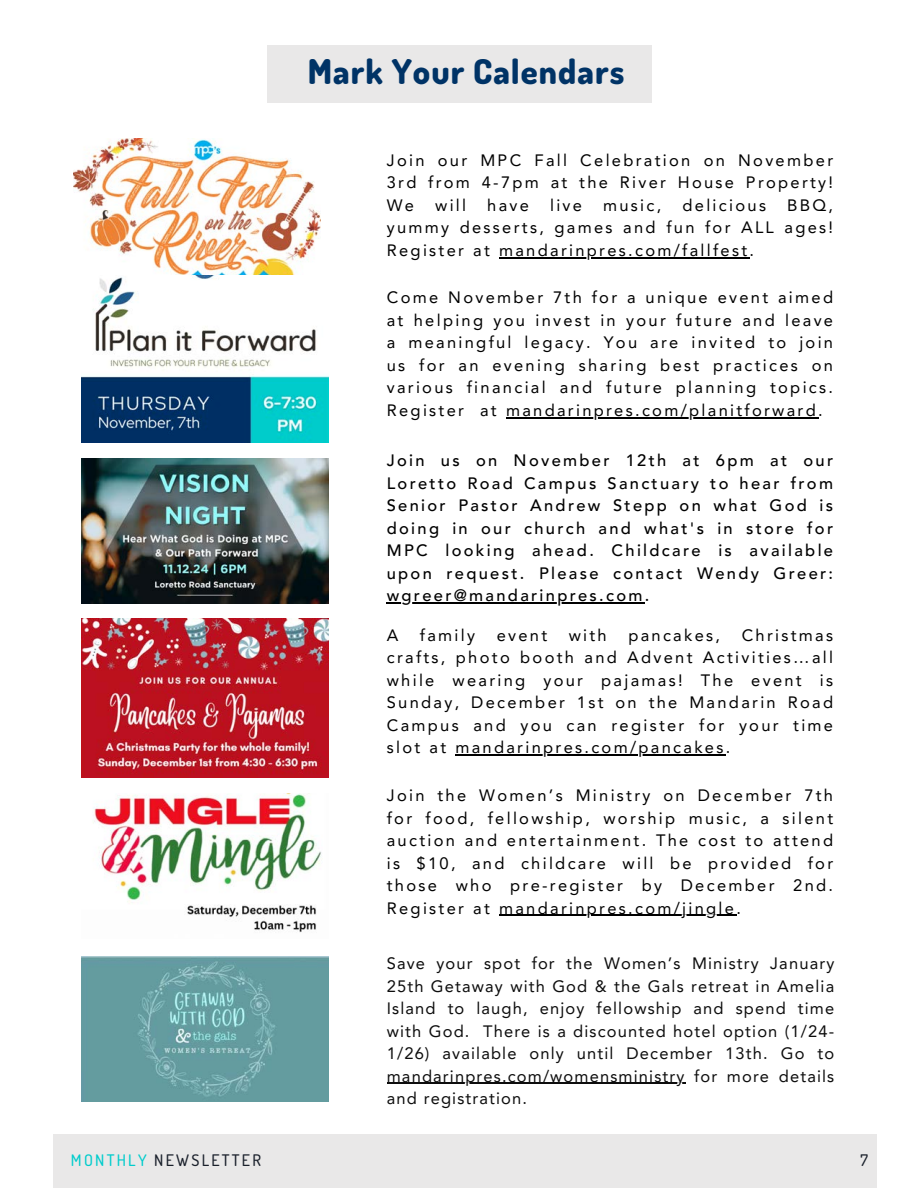
<style>
.page{position:relative;width:918px;height:1188px;background:#fff}
.page>*{position:absolute;margin:0;border:0;box-sizing:border-box;transform-origin:0 0}
.t1{font:800 34.2px "Dosis";letter-spacing:.03em;color:#036}
.t2{font:16.5px/22.5px "Avenir LT Pro";letter-spacing:.14em;color:#000;text-align:justify}
.t3{font:16.5px/22.5px "Avenir LT Pro";letter-spacing:.07em;color:#0d0d0d;text-align:justify}
.t4{font:500 16.5px/22.5px "Avenir LT Pro";letter-spacing:.14em;color:#000;text-align:justify}
.t5{font:500 15.9px "Dosis";letter-spacing:.14em;color:#1a202b}
.s1{color:#0cc}
</style>
<div class="page">
<div style="left:267px;top:45px;width:384px;height:58px;background:#e9e8e8"></div>
<div style="left:53px;top:1135px;width:823px;height:53px;background:#e9e8e8"></div>
<img style="left:73px;top:139px;width:248px;height:137px">
<hr style="left:499px;top:257px;width:251px;height:1px;background:#000">
<hr style="left:506px;top:417px;width:312px;height:1px;background:#000">
<hr style="left:387px;top:1083px;width:299px;height:1px;background:#0d0d0d">
<hr style="left:387px;top:602px;width:258px;height:2px;background:#000">
<hr style="left:455px;top:755px;width:271px;height:1px;background:#000">
<hr style="left:499px;top:915px;width:237px;height:1px;background:#000">
<img style="left:81px;top:276px;width:248px;height:166px">
<img style="left:81px;top:458px;width:248px;height:145px">
<img style="left:93px;top:793px;width:229px;height:140px">
<img style="left:81px;top:618px;width:248px;height:159px">
<img style="left:81px;top:956px;width:248px;height:145px">
<p class="t1" style="left:308px;top:49px;width:318px">Mark Your Calendars</p>
<p class="t2" style="left:387px;top:151px;width:448px">Join our MPC Fall Celebration on November 3rd from 4-7pm at the River House Property!<br>We</p>
<p class="t2" style="left:435px;top:196px;width:33px">will</p>
<p class="t2" style="left:487px;top:196px;width:43px">have</p>
<p class="t2" style="left:550px;top:196px;width:33px">live</p>
<p class="t2" style="left:603px;top:196px;width:60px">music,</p>
<p class="t2" style="left:683px;top:196px;width:85px">delicious</p>
<p class="t2" style="left:387px;top:196px;width:448px;text-indent:400px">BBQ, yummy desserts, games and fun for ALL ages!<br>Register at</p>
<p class="t2" style="left:499px;top:241px;width:257px">mandarinpres.com/fallfest.</p>
<p class="t2" style="left:387px;top:288px;width:448px">Come November 7th for a unique event aimed at helping you invest in your future and leave a meaningful legacy. You are invited to join us for an evening sharing best practices on various financial and future planning topics.<br>Register at</p>
<h3 class="t2" style="left:506px;top:400px;width:318px">mandarinpres.com/planitforward.</h3>
<p class="t4" style="left:387px;top:451px;width:448px">Join us on November 12th at 6pm at our Loretto Road Campus Sanctuary to hear from Senior Pastor Andrew Stepp on what God is doing in our church and what's in store for MPC looking ahead. Childcare is available upon request. Please contact Wendy Greer:</p>
<p class="t4" style="left:387px;top:586px;width:264px">wgreer@mandarinpres.com.</p>
<p class="t2" style="left:387px;top:625px;width:13px">A</p>
<p class="t2" style="left:420px;top:625px;width:57px">family</p>
<p class="t2" style="left:497px;top:625px;width:52px">event</p>
<p class="t2" style="left:569px;top:625px;width:40px">with</p>
<p class="t2" style="left:628px;top:625px;width:93px">pancakes,</p>
<p class="t2" style="left:387px;top:625px;width:448px;text-indent:355px">Christmas crafts, photo booth and Advent Activities…all while wearing your pajamas! The event is Sunday, December 1st on the Mandarin Road Campus and you can register for your time slot at</p>
<p class="t2" style="left:455px;top:738px;width:276px">mandarinpres.com/pancakes.</p>
<h2 class="t2" style="left:387px;top:786px;width:448px">Join the Women’s Ministry on December 7th for food, fellowship, worship music, a silent auction and entertainment. The cost to attend is $10, and childcare will be provided for those who pre-register by December 2nd.<br>Register at</h2>
<p class="t2" style="left:499px;top:898px;width:243px">mandarinpres.com/jingle.</p>
<p class="t3" style="left:387px;top:954px;width:449px">Save your spot for the Women’s Ministry January 25th Getaway with God &amp; the Gals retreat in Amelia Island to laugh, enjoy fellowship and spend time with God. There is a discounted hotel option (1/24- 1/26) available only until December 13th. Go to</p>
<p class="t3" style="left:387px;top:1066px;width:449px">mandarinpres.com/womensministry for more details and registration.</p>
<p class="t5" style="left:71px;top:1150px;width:192px"><span class="s1">MONTHLY</span> NEWSLETTER</p>
<p class="t5" style="left:861px;top:1150px;width:9px">7</p>
</div>
